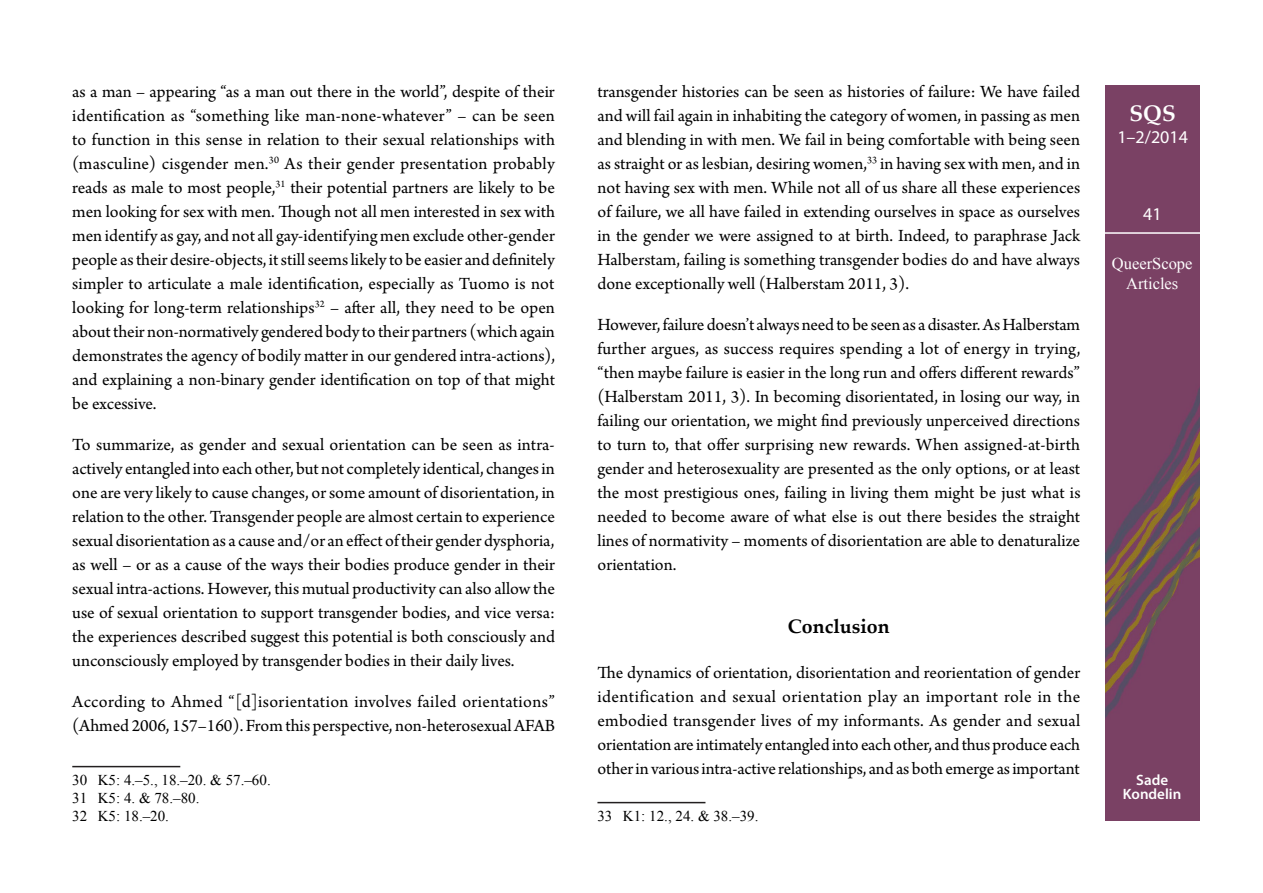
<style>
.page{position:relative;width:1263px;height:893px;background:#fff}
.page>*{position:absolute;margin:0;border:0;box-sizing:border-box;transform-origin:0 0}
.t1{font:700 22.5px "Palatino Linotype";color:#fff}
.Väliotsikko_1{font:700 19.5px "Palatino Linotype";color:#000}
.Leipateksti_enkku-no{font:18px/24px "Arno Pro";color:#000;text-align:justify}
.t2{font:18px "Myriad Pro";color:#fff}
.t3{font:16.5px/19.8px "Times New Roman";color:#fff;text-align:center}
.Alaviitteet{font:15px "Times New Roman";color:#000}
.t4{font:600 15px/13.5px "Myriad Pro";color:#fff;text-align:center}
</style>
<div class="page">
<img style="left:1106px;top:85px;width:93px;height:736px">
<hr style="left:1101px;top:232px;width:103px;height:2px;background:#fff">
<hr style="left:72px;top:766px;width:108px;height:1px;background:#231f20">
<hr style="left:597px;top:802px;width:108px;height:1px;background:#231f20">
<p class="Leipateksti_enkku-no" style="left:72px;top:81px;width:484px">as a man – appearing “as a man out there in the world”, despite of their identification as “something like man-none-whatever” – can be seen to function in this sense in relation to their sexual relationships with (masculine) cisgender men.<sup>30</sup> As their gender presentation probably reads as male to most people,<sup>31</sup> their potential partners are likely to be men looking for sex with men. Though not all men interested in sex with men identify as gay, and not all gay-identifying men exclude other-gender people as their desire-objects, it still seems likely to be easier and definitely simpler to articulate a male identification, especially as Tuomo is not looking for long-term relationships<sup>32</sup> – after all, they need to be open about their non-normatively gendered body to their partners (which again demonstrates the agency of bodily matter in our gendered intra-actions), and explaining a non-binary gender identification on top of that might be excessive.</p>
<p class="Leipateksti_enkku-no" style="left:72px;top:434px;width:484px">To summarize, as gender and sexual orientation can be seen as intra&shy;actively entangled into each other, but not completely identical, changes in one are very likely to cause changes, or some amount of disorientation, in relation to the other. Transgender people are almost certain to experience sexual disorientation as a cause and/or an effect of their gender dysphoria, as well – or as a cause of the ways their bodies produce gender in their sexual intra-actions. However, this mutual productivity can also allow the use of sexual orientation to support transgender bodies, and vice versa: the experiences described suggest this potential is both consciously and unconsciously employed by transgender bodies in their daily lives.</p>
<p class="Leipateksti_enkku-no" style="left:72px;top:691px;width:484px">According to Ahmed “[d]isorientation involves failed orientations” (Ahmed 2006, 157–160). From this perspective, non-heterosexual AFAB</p>
<p class="Alaviitteet" style="left:72px;top:769px;width:200px">30 K5: 4.–5., 18.–20. &amp; 57.–60.</p>
<p class="Alaviitteet" style="left:72px;top:787px;width:129px">31 K5: 4. &amp; 78.–80.</p>
<p class="Alaviitteet" style="left:72px;top:805px;width:98px">32 K5: 18.–20.</p>
<p class="Leipateksti_enkku-no" style="left:597px;top:81px;width:484px">transgender histories can be seen as histories of failure: We have failed and will fail again in inhabiting the category of women, in passing as men and blending in with men. We fail in being comfortable with being seen as straight or as lesbian, desiring women,<sup>33</sup> in having sex with men, and in not having sex with men. While not all of us share all these experiences of failure, we all have failed in extending ourselves in space as ourselves in the gender we were assigned to at birth. Indeed, to paraphrase Jack Halberstam, failing is something transgender bodies do and have always done exceptionally well (Halberstam 2011, 3).</p>
<p class="Leipateksti_enkku-no" style="left:597px;top:314px;width:485px">However, failure doesn’t always need to be seen as a disaster. As Halberstam further argues, as success requires spending a lot of energy in trying, “then maybe failure is easier in the long run and offers different rewards” (Halberstam 2011, 3). In becoming disorientated, in losing our way, in failing our orientation, we might find previously unperceived directions to turn to, that offer surprising new rewards. When assigned-at-birth gender and heterosexuality are presented as the only options, or at least the most prestigious ones, failing in living them might be just what is needed to become aware of what else is out there besides the straight lines of normativity – moments of disorientation are able to denaturalize orientation.</p>
<p class="Väliotsikko_1" style="left:788px;top:612px;width:103px">Conclusion</p>
<p class="Leipateksti_enkku-no" style="left:597px;top:661px;width:484px">The dynamics of orientation, disorientation and reorientation of gender identification and sexual orientation play an important role in the embodied transgender lives of my informants. As gender and sexual orientation are intimately entangled into each other, and thus produce each other in various intra-active relationships, and as both emerge as important</p>
<p class="Alaviitteet" style="left:597px;top:805px;width:162px">33 K1: 12., 24. &amp; 38.–39.</p>
<p class="t1" style="left:1129px;top:98px;width:48px">SQS</p>
<p class="t2" style="left:1117px;top:126px;width:72px">1–2/2014</p>
<p class="t2" style="left:1143px;top:203px;width:20px">41</p>
<p class="t3" style="left:1112px;top:253px;width:82px">QueerScope<br>Articles</p>
<p class="t4" style="left:1123px;top:773px;width:60px">Sade<br>Kondelin</p>
</div>
